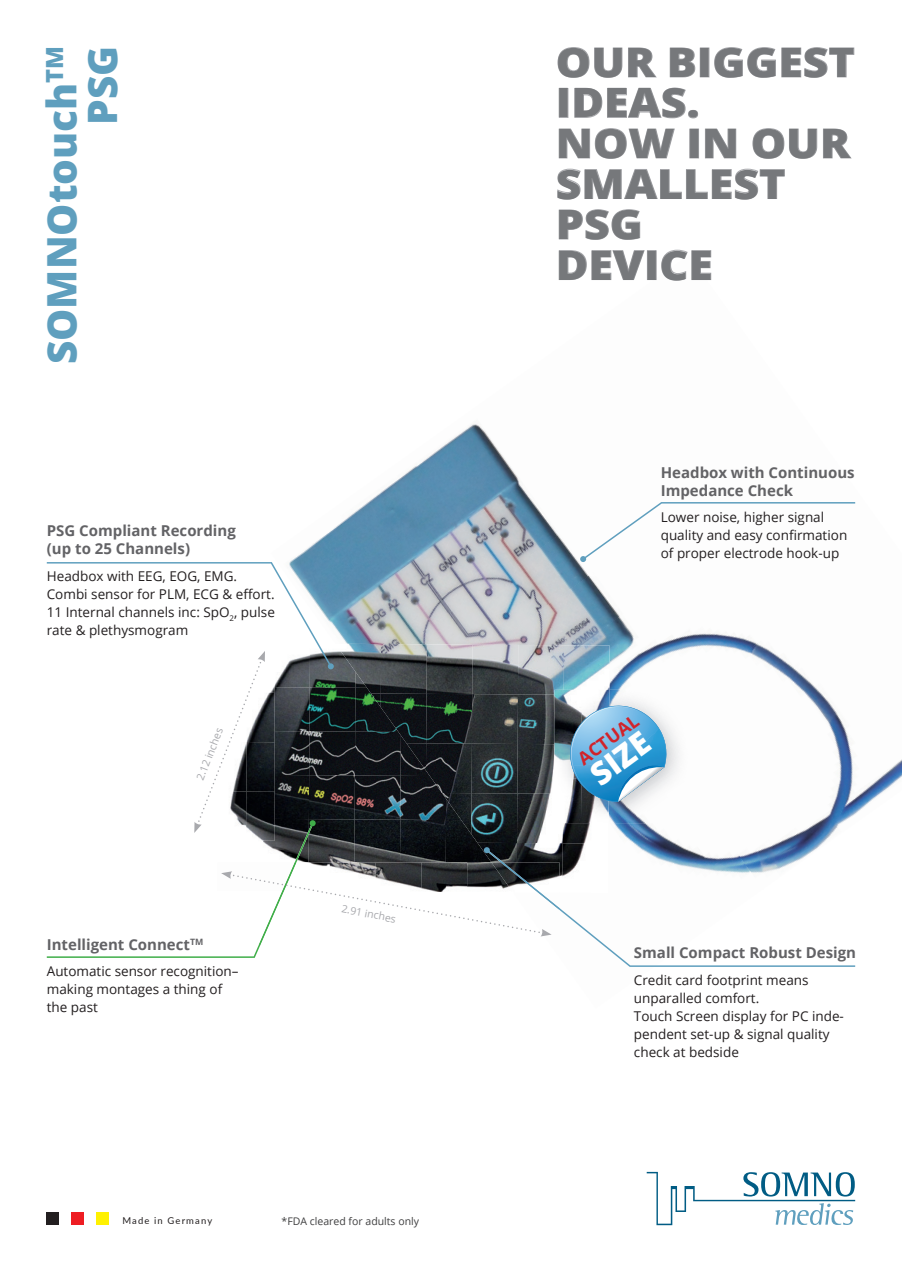
<style>
.page{position:relative;width:902px;height:1272px;background:#fff}
.page>*{position:absolute;margin:0;border:0;box-sizing:border-box;transform-origin:0 0}
.t1{font:800 40.5px/40.5px "Open Sans";color:#76787b;scale:1.1 1}
.t2{font:800 40.5px/40.5px "Open Sans";color:#5f9fbe;text-align:right}
.t3{font:800 31.5px "Open Sans";color:#fff}
.t4{font:700 18px "Open Sans";color:#d1232a}
.t5{font:700 15px/18px "Open Sans";color:#636366}
.t6{font:13.5px/18px "Open Sans";color:#231f20}
.t7{font:10.5px "Open Sans";color:#3e3e3f}
.t8{font:10.5px "Open Sans";color:#a8a9ad}
.t9{font:9.45px "Lato";letter-spacing:.12em;color:#231f20}
</style>
<div class="page">
<img style="left:405px;top:423px;width:87px;height:79px">
<img style="left:492px;top:441px;width:41px;height:61px">
<img style="left:855px;top:760px;width:46px;height:54px">
<svg style="left:557px;top:47px;width:100px;height:31px"></svg>
<svg style="left:669px;top:47px;width:26px;height:31px"></svg>
<div style="left:700px;top:48px;width:9px;height:29px;border:1px solid #a8a9ad"></div>
<svg style="left:714px;top:47px;width:140px;height:31px"></svg>
<div style="left:559px;top:88px;width:9px;height:30px;border:1px solid #a8a9ad"></div>
<svg style="left:574px;top:87px;width:124px;height:32px"></svg>
<svg style="left:558px;top:128px;width:117px;height:31px"></svg>
<div style="left:689px;top:129px;width:9px;height:29px;border:1px solid #a8a9ad"></div>
<svg style="left:705px;top:128px;width:31px;height:31px"></svg>
<svg style="left:752px;top:128px;width:100px;height:31px"></svg>
<svg style="left:557px;top:168px;width:228px;height:32px"></svg>
<svg style="left:558px;top:209px;width:82px;height:31px"></svg>
<svg style="left:558px;top:250px;width:87px;height:30px"></svg>
<div style="left:647px;top:250px;width:9px;height:30px;border:1px solid #a8a9ad"></div>
<svg style="left:661px;top:249px;width:50px;height:32px"></svg>
<svg style="left:646px;top:1171px;width:209px;height:54px"></svg>
<div style="left:47px;top:1212px;width:12px;height:12px;background:#231f20"></div>
<div style="left:72px;top:1212px;width:12px;height:12px;background:#ee1d23"></div>
<div style="left:96px;top:1212px;width:12px;height:12px;background:#fff101"></div>
<svg style="left:47px;top:502px;width:808px;height:464px"></svg>
<h1 class="t2" style="left:39px;top:364px;width:320px;rotate:-90deg">SOMNOtouch<sup>TM<br></sup>PSG</h1>
<p class="t5" style="left:47px;top:521px;width:190px">PSG Compliant Recording (up to 25 Channels)</p>
<p class="t6" style="left:47px;top:566px;width:230px">Headbox with EEG, EOG, EMG.<br>Combi sensor for PLM, ECG &amp; effort.<br>11 Internal channels inc: SpO<sub>2</sub>, pulse rate &amp; plethysmogram</p>
<p class="t8" style="left:193px;top:776px;width:56px;rotate:-68deg">2.12 inches</p>
<p class="t5" style="left:47px;top:934px;width:158px">Intelligent Connect<sup>TM</sup></p>
<p class="t6" style="left:47px;top:961px;width:193px">Automatic sensor recognition– making montages a thing of the past</p>
<p class="t8" style="left:343px;top:901px;width:56px;rotate:11deg">2.91 inches</p>
<p class="t9" style="left:122px;top:1213px;width:91px">Made in Germany</p>
<p class="t7" style="left:281px;top:1213px;width:139px">*FDA cleared for adults only</p>
<h1 class="t1" style="left:556px;top:40px;width:273px">OUR BIGGEST<br>IDEAS.<br>NOW IN OUR<br>SMALLEST<br>PSG<br>DEVICE</h1>
<p class="t5" style="left:660px;top:463px;width:195px">Headbox with Continuous<br>Impedance Check</p>
<p class="t6" style="left:660px;top:508px;width:188px">Lower noise, higher signal quality and easy confirmation of proper electrode hook-up</p>
<h3 class="t4" style="left:572px;top:750px;width:72px;rotate:-36deg">ACTUAL</h3>
<h2 class="t3" style="left:579px;top:758px;width:67px;rotate:-36deg">SIZE</h2>
<p class="t5" style="left:634px;top:943px;width:224px">Small Compact Robust Design</p>
<p class="t6" style="left:634px;top:970px;width:211px">Credit card footprint means unparalled comfort.<br>Touch Screen display for PC inde&shy;pendent set-up &amp; signal quality check at bedside</p>
</div>
